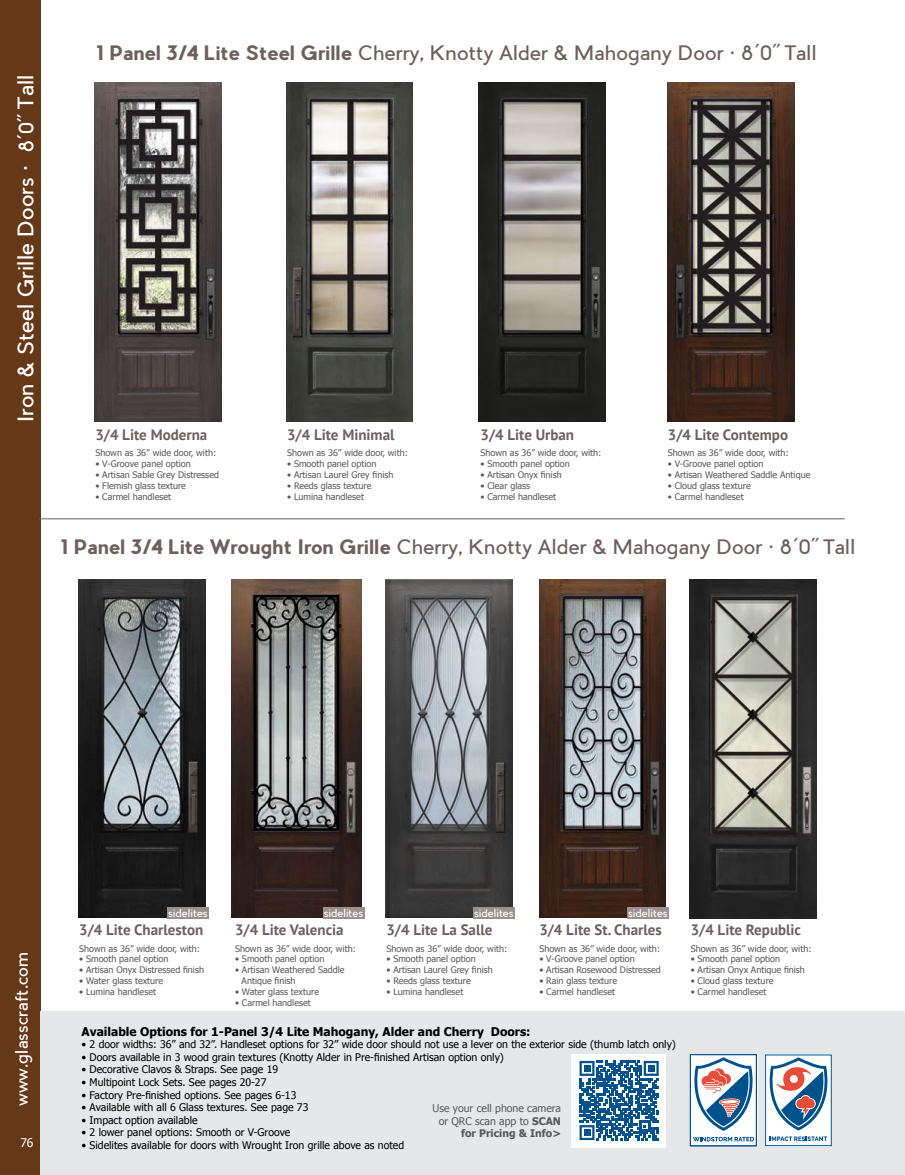
<style>
.page{position:relative;width:905px;height:1175px;background:#fff}
.page>*{position:absolute;margin:0;border:0;box-sizing:border-box;transform-origin:0 0}
.t1{font:21px "Pier Sans";color:#fff}
.t2{font:19.5px "Pier Sans";color:#6e605d}
.t3{font:16.5px "Pier Sans";color:#fff}
.t4{font:700 15px "PT Sans";color:#6e605d}
.t5{font:700 12px "Tahoma";color:#000}
.t6{font:12px "Tahoma";color:#fff}
.t7{font:10.5px "Tahoma";color:#000}
.t8{font:10.5px/12.6px "Tahoma";color:#58595b;text-align:right}
.t9{font:10.5px "Pier Sans";letter-spacing:-.01em;color:#fff}
.t10{font:9px/10.8px "Tahoma";color:#58595b}
.s1{font-size:19.5px}
.s2{font-family:"Tahoma";font-size:19.5px}
.s3{font-weight:700}
.s4{font-family:"Tahoma"}
</style>
<div class="page">
<div style="left:0;top:0;width:40px;height:1174px;background:#653818"></div>
<div style="left:40px;top:1011px;width:864px;height:163px;background:#e6e7e8"></div>
<hr style="left:904px;top:1011px;width:1px;height:163px;background:#e6e7e8">
<div style="left:689px;top:1054px;width:68px;height:92px;background:#fff"></div>
<svg style="left:693px;top:1136px;width:61px;height:5px"></svg>
<svg style="left:694px;top:1057px;width:59px;height:73px"></svg>
<div style="left:690px;top:1054px;width:66px;height:92px;border:1px solid #00528d"></div>
<div style="left:766px;top:1056px;width:63px;height:90px;background:#fff"></div>
<svg style="left:769px;top:1057px;width:59px;height:73px"></svg>
<div style="left:765px;top:1054px;width:66px;height:91px;border:1px solid #00528d"></div>
<svg style="left:769px;top:1136px;width:58px;height:10px"></svg>
<img style="left:78px;top:579px;width:127px;height:338px">
<img style="left:95px;top:83px;width:127px;height:338px">
<img style="left:385px;top:579px;width:127px;height:338px">
<img style="left:286px;top:83px;width:127px;height:338px">
<img style="left:232px;top:579px;width:130px;height:338px">
<img style="left:539px;top:579px;width:127px;height:338px">
<img style="left:479px;top:83px;width:126px;height:338px">
<img style="left:689px;top:579px;width:127px;height:339px">
<img style="left:667px;top:83px;width:127px;height:338px">
<hr style="left:39px;top:518px;width:805px;height:1px;background:#636466">
<div style="left:627px;top:907px;width:41px;height:12px;background:#9c908d"></div>
<div style="left:473px;top:907px;width:41px;height:12px;background:#9c908d"></div>
<div style="left:323px;top:907px;width:41px;height:12px;background:#9c908d"></div>
<div style="left:167px;top:907px;width:41px;height:12px;background:#9c908d"></div>
<div style="left:572px;top:1053px;width:94px;height:94px;background:#fff"></div>
<svg style="left:579px;top:1060px;width:79px;height:80px"></svg>
<div style="left:583px;top:1129px;width:7px;height:6px;background:#00528d"></div>
<h1 class="t1" style="left:13px;top:422px;width:350px;rotate:-90deg">Iron &amp; Steel Grille Doors • <span class="s1">8</span><span class="s2">´</span><span class="s1">0</span><span class="s2">˝</span> Tall</h1>
<h2 class="t2" style="left:97px;top:41px;width:721px"><span class="s3">1 Panel 3/4 Lite Steel Grille</span> Cherry, Knotty Alder &amp; Mahogany Door • 8<span class="s4">´</span>0<span class="s4">˝</span> Tall</h2>
<h3 class="t4" style="left:95px;top:424px;width:113px">3/4 Lite Moderna</h3>
<p class="t10" style="left:95px;top:447px;width:122px">Shown as 36” wide door, with:</p>
<p class="t10" style="left:95px;top:458px;width:97px">• V-Groove panel option</p>
<p class="t10" style="left:95px;top:469px;width:125px">• Artisan Sable Grey Distressed</p>
<p class="t10" style="left:95px;top:479px;width:92px">• Flemish glass texture</p>
<p class="t10" style="left:95px;top:490px;width:77px">• Carmel handleset</p>
<h3 class="t4" style="left:287px;top:424px;width:109px">3/4 Lite Minimal</h3>
<p class="t10" style="left:287px;top:447px;width:122px">Shown as 36” wide door, with:</p>
<p class="t10" style="left:287px;top:458px;width:91px">• Smooth panel option</p>
<p class="t10" style="left:287px;top:469px;width:108px">• Artisan Laurel Grey finish</p>
<p class="t10" style="left:287px;top:479px;width:86px">• Reeds glass texture</p>
<p class="t10" style="left:287px;top:490px;width:78px">• Lumina handleset</p>
<h3 class="t4" style="left:480px;top:424px;width:95px">3/4 Lite Urban</h3>
<p class="t10" style="left:480px;top:447px;width:122px">Shown as 36” wide door, with:</p>
<p class="t10" style="left:480px;top:458px;width:91px">• Smooth panel option</p>
<p class="t10" style="left:480px;top:469px;width:83px">• Artisan Onyx finish</p>
<p class="t10" style="left:480px;top:479px;width:51px">• Clear glass</p>
<p class="t10" style="left:480px;top:490px;width:77px">• Carmel handleset</p>
<h3 class="t4" style="left:668px;top:424px;width:122px">3/4 Lite Contempo</h3>
<p class="t10" style="left:668px;top:447px;width:122px">Shown as 36” wide door, with:</p>
<p class="t10" style="left:668px;top:458px;width:97px">• V-Groove panel option</p>
<p class="t10" style="left:668px;top:469px;width:144px">• Artisan Weathered Saddle Antique</p>
<p class="t10" style="left:668px;top:479px;width:84px">• Cloud glass texture</p>
<p class="t10" style="left:668px;top:490px;width:77px">• Carmel handleset</p>
<h2 class="t2" style="left:61px;top:535px;width:795px"><span class="s3">1 Panel 3/4 Lite Wrought Iron Grille</span> Cherry, Knotty Alder &amp; Mahogany Door • 8<span class="s4">´</span>0<span class="s4">˝</span> Tall</h2>
<h3 class="t3" style="left:11px;top:1106px;width:156px;rotate:-90deg">www.glasscraft.com</h3>
<h3 class="t6" style="left:20px;top:1134px;width:15px">76</h3>
<p class="t9" style="left:168px;top:906px;width:41px">sidelites</p>
<p class="t9" style="left:323px;top:906px;width:41px">sidelites</p>
<p class="t9" style="left:474px;top:906px;width:41px">sidelites</p>
<p class="t9" style="left:628px;top:906px;width:41px">sidelites</p>
<h3 class="t4" style="left:79px;top:919px;width:126px">3/4 Lite Charleston</h3>
<p class="t10" style="left:79px;top:942px;width:122px">Shown as 36” wide door, with:</p>
<p class="t10" style="left:79px;top:953px;width:91px">• Smooth panel option</p>
<p class="t10" style="left:79px;top:964px;width:126px">• Artisan Onyx Distressed finish</p>
<p class="t10" style="left:79px;top:974px;width:85px">• Water glass texture</p>
<p class="t10" style="left:79px;top:985px;width:78px">• Lumina handleset</p>
<h3 class="t4" style="left:235px;top:919px;width:110px">3/4 Lite Valencia</h3>
<p class="t10" style="left:235px;top:942px;width:122px">Shown as 36” wide door, with:</p>
<p class="t10" style="left:235px;top:953px;width:91px">• Smooth panel option</p>
<p class="t10" style="left:241px;top:964px;width:104px;text-indent:-7px">• Artisan Weathered Saddle<br>Antique finish</p>
<p class="t10" style="left:235px;top:985px;width:85px">• Water glass texture</p>
<p class="t10" style="left:235px;top:996px;width:77px">• Carmel handleset</p>
<h3 class="t4" style="left:386px;top:919px;width:108px">3/4 Lite La Salle</h3>
<p class="t10" style="left:386px;top:942px;width:122px">Shown as 36” wide door, with:</p>
<p class="t10" style="left:386px;top:953px;width:91px">• Smooth panel option</p>
<p class="t10" style="left:386px;top:964px;width:108px">• Artisan Laurel Grey finish</p>
<p class="t10" style="left:386px;top:974px;width:86px">• Reeds glass texture</p>
<p class="t10" style="left:386px;top:985px;width:78px">• Lumina handleset</p>
<h3 class="t4" style="left:539px;top:919px;width:124px">3/4 Lite St. Charles</h3>
<p class="t10" style="left:539px;top:942px;width:122px">Shown as 36” wide door, with:</p>
<p class="t10" style="left:539px;top:953px;width:97px">• V-Groove panel option</p>
<p class="t10" style="left:539px;top:964px;width:123px">• Artisan Rosewood Distressed</p>
<p class="t10" style="left:539px;top:974px;width:79px">• Rain glass texture</p>
<p class="t10" style="left:539px;top:985px;width:77px">• Carmel handleset</p>
<h3 class="t5" style="left:82px;top:1022px;width:450px">Available Options for 1-Panel 3/4 Lite Mahogany, Alder and Cherry Doors:</h3>
<p class="t7" style="left:82px;top:1037px;width:596px">• 2 door widths: 36” and 32”. Handleset options for 32” wide door should not use a lever on the exterior side (thumb latch only)</p>
<p class="t7" style="left:82px;top:1050px;width:424px">• Doors available in 3 wood grain textures (Knotty Alder in Pre-finished Artisan option only)</p>
<p class="t7" style="left:82px;top:1062px;width:198px">• Decorative Clavos &amp; Straps. See page 19</p>
<p class="t7" style="left:82px;top:1075px;width:186px">• Multipoint Lock Sets. See pages 20-27</p>
<p class="t7" style="left:82px;top:1087px;width:216px">• Factory Pre-finished options. See pages 6-13</p>
<p class="t7" style="left:82px;top:1100px;width:228px">• Available with all 6 Glass textures. See page 73</p>
<p class="t7" style="left:82px;top:1113px;width:117px">• Impact option available</p>
<p class="t7" style="left:82px;top:1125px;width:210px">• 2 lower panel options: Smooth or V-Groove</p>
<p class="t7" style="left:82px;top:1138px;width:324px">• Sidelites available for doors with Wrought Iron grille above as noted</p>
<p class="t8" style="left:432px;top:1101px;width:130px">Use your cell phone camera or QRC scan app to <span class="s3">SCAN for Pricing &amp; Info&gt;</span></p>
<h3 class="t4" style="left:690px;top:919px;width:112px">3/4 Lite Republic</h3>
<p class="t10" style="left:690px;top:942px;width:122px">Shown as 36” wide door, with:</p>
<p class="t10" style="left:690px;top:953px;width:91px">• Smooth panel option</p>
<p class="t10" style="left:690px;top:964px;width:116px">• Artisan Onyx Antique finish</p>
<p class="t10" style="left:690px;top:974px;width:84px">• Cloud glass texture</p>
<p class="t10" style="left:690px;top:985px;width:77px">• Carmel handleset</p>
</div>
